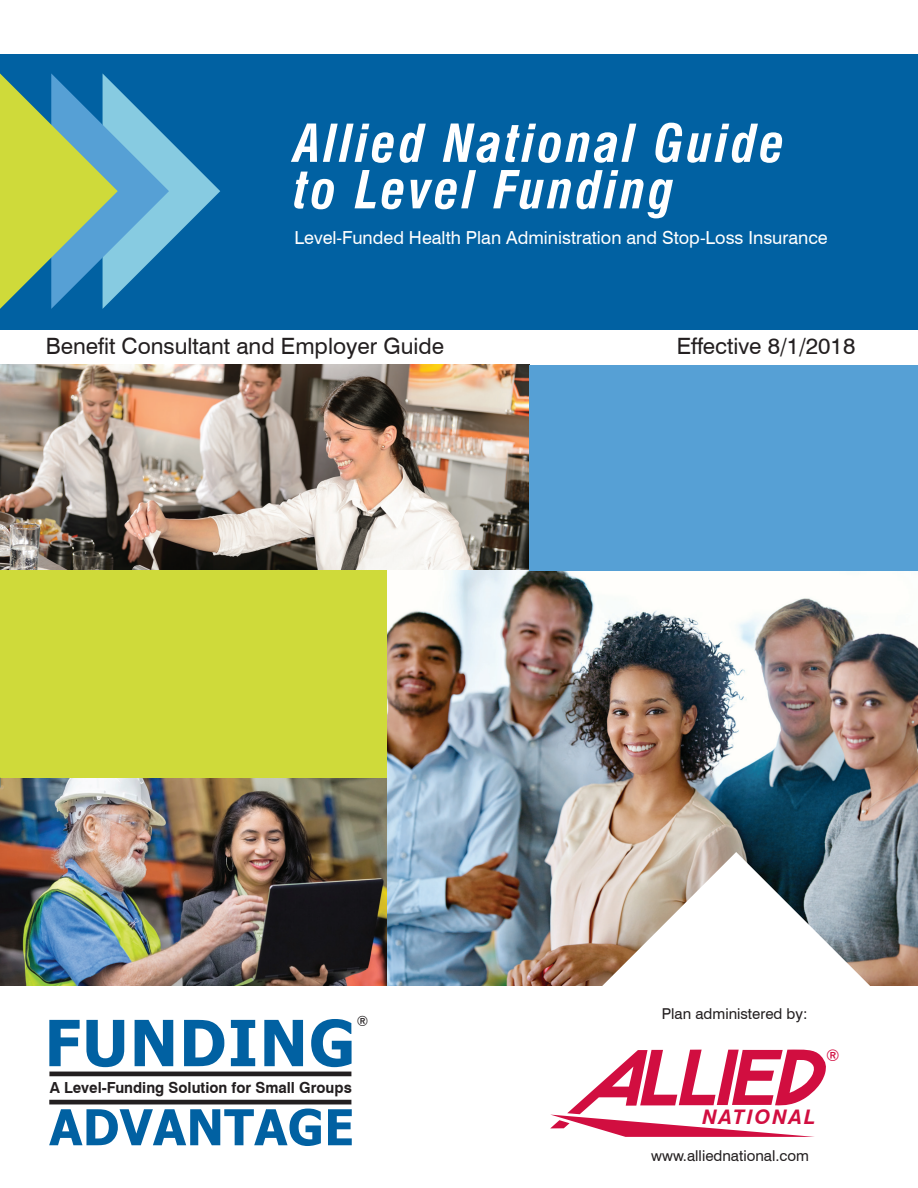
<style>
.page{position:relative;width:918px;height:1188px;background:#fff}
.page>*{position:absolute;margin:0;border:0;box-sizing:border-box;transform-origin:0 0}
.t1{font:italic 700 condensed 51px "Swiss 721 BT";letter-spacing:.06em;color:#fff}
.t2{font:22.5px "Swiss 721 BT";color:#231f20}
.t3{font:italic 700 20.1px "Swiss 721 BT";color:#d10e40}
.t4{font:18px "Swiss 721 BT";color:#fff}
.t5{font:16.05px "Swiss 721 BT";color:#d10e40}
.t6{font:700 15.3px "Swiss 721 BT";color:#231f20}
.t7{font:15px "Swiss 721 BT";color:#231f20}
.t8{font:14.1px "Swiss 721 BT";color:#231f20}
</style>
<div class="page">
<img style="left:0;top:364px;width:530px;height:206px">
<img style="left:387px;top:570px;width:531px;height:416px">
<div style="left:0;top:54px;width:918px;height:276px;background:#0161a2"></div>
<svg style="left:0;top:73px;width:220px;height:236px"></svg>
<svg style="left:601px;top:852px;width:271px;height:134px"></svg>
<div style="left:530px;top:365px;width:388px;height:205px;background:#56a0d5"></div>
<img style="left:0;top:778px;width:387px;height:208px">
<div style="left:0;top:570px;width:387px;height:208px;background:#cfda3a"></div>
<svg style="left:49px;top:1020px;width:31px;height:46px"></svg>
<svg style="left:86px;top:1020px;width:38px;height:47px"></svg>
<svg style="left:135px;top:1020px;width:38px;height:46px"></svg>
<svg style="left:184px;top:1020px;width:40px;height:46px"></svg>
<svg style="left:231px;top:1020px;width:24px;height:46px"></svg>
<svg style="left:264px;top:1020px;width:39px;height:46px"></svg>
<svg style="left:311px;top:1019px;width:41px;height:48px"></svg>
<svg style="left:49px;top:1109px;width:272px;height:37px"></svg>
<svg style="left:328px;top:1109px;width:24px;height:36px"></svg>
<hr style="left:49px;top:1100px;width:302px;height:4px;background:#231f20">
<hr style="left:49px;top:1072px;width:302px;height:4px;background:#231f20">
<svg style="left:550px;top:1049px;width:276px;height:88px"></svg>
<p class="t1" style="left:294px;top:113px;width:492px">Allied National Guide</p>
<p class="t1" style="left:294px;top:159px;width:382px">to Level Funding</p>
<p class="t4" style="left:295px;top:227px;width:535px">Level-Funded Health Plan Administration and Stop-Loss Insurance</p>
<p class="t2" style="left:46px;top:332px;width:400px">Benefit Consultant and Employer Guide</p>
<p class="t2" style="left:677px;top:332px;width:180px">Effective 8/1/2018</p>
<p class="t8" style="left:357px;top:1013px;width:13px">®</p>
<p class="t6" style="left:50px;top:1079px;width:304px">A Level-Funding Solution for Small Groups</p>
<p class="t7" style="left:662px;top:1005px;width:147px">Plan administered by:</p>
<p class="t5" style="left:826px;top:1045px;width:15px">®</p>
<p class="t3" style="left:702px;top:1104px;width:115px">NATIONAL</p>
<p class="t7" style="left:651px;top:1147px;width:159px">www.alliednational.com</p>
</div>
